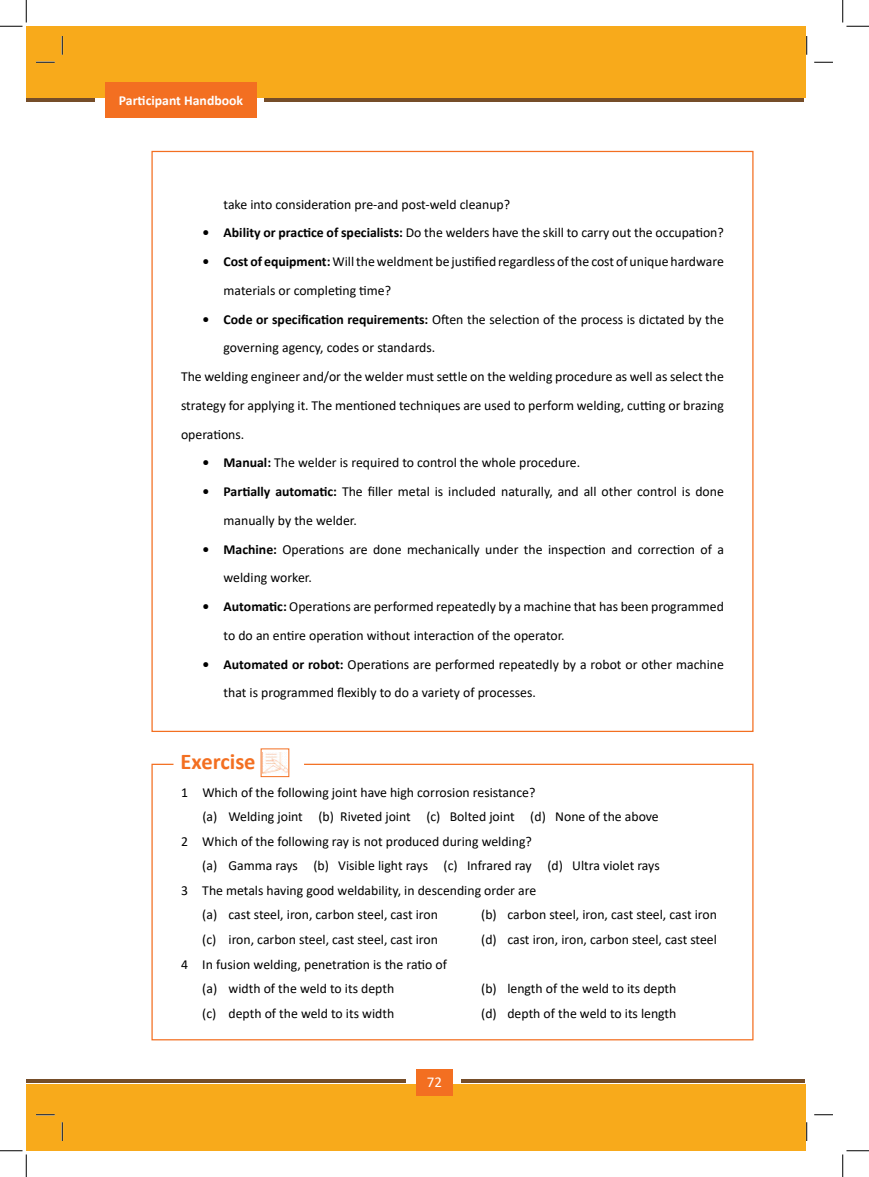
<style>
.page{position:relative;width:869px;height:1177px;background:#fff}
.page>*{position:absolute;margin:0;border:0;box-sizing:border-box;transform-origin:0 0}
.t1{font:700 22.5px "Calibri";color:#f36f21}
.t2{font:15px "Calibri";color:#fff}
.t3{font:13.75px/28.8px "Calibri";color:#000}
.t4{font:700 13.75px "Calibri";color:#fff}
.s1{font-weight:700}
</style>
<div class="page">
<img style="left:263px;top:752px;width:24px;height:21px">
<div style="left:26px;top:1084px;width:779px;height:67px;background:#f8aa1b"></div>
<hr style="left:26px;top:1079px;width:379px;height:3px;background:#754d29">
<div style="left:416px;top:1069px;width:36px;height:26px;background:#f36f21"></div>
<hr style="left:461px;top:1079px;width:343px;height:3px;background:#754d29">
<div style="left:26px;top:26px;width:779px;height:72px;background:#f8aa1b"></div>
<hr style="left:26px;top:98px;width:69px;height:4px;background:#754d29">
<div style="left:105px;top:82px;width:152px;height:36px;background:#f36f21"></div>
<hr style="left:265px;top:98px;width:539px;height:4px;background:#754d29">
<svg style="left:36px;top:61px;width:19px;height:2px"></svg>
<svg style="left:814px;top:61px;width:19px;height:2px"></svg>
<svg style="left:36px;top:1114px;width:19px;height:1px"></svg>
<svg style="left:814px;top:1114px;width:19px;height:1px"></svg>
<svg style="left:61px;top:36px;width:2px;height:19px"></svg>
<svg style="left:61px;top:1122px;width:2px;height:19px"></svg>
<svg style="left:806px;top:36px;width:1px;height:19px"></svg>
<svg style="left:806px;top:1122px;width:1px;height:19px"></svg>
<svg style="left:0;top:0;width:27px;height:27px"></svg>
<svg style="left:0;top:1150px;width:27px;height:27px"></svg>
<svg style="left:842px;top:0;width:27px;height:27px"></svg>
<svg style="left:842px;top:1150px;width:27px;height:27px"></svg>
<p class="t4" style="left:119px;top:91px;width:126px">Participant Handbook</p>
<p class="t3" style="left:224px;top:189px;width:288px">take into consideration pre-and post-weld cleanup?</p>
<p class="t3" style="left:202px;top:218px;width:523px"><span class="s1">• Ability or practice of specialists:</span> Do the welders have the skill to carry out the occupation?</p>
<p class="t3" style="left:224px;top:247px;width:502px;text-indent:-21px"><span class="s1">• Cost of equipment:</span> Will the weldment be justified regardless of the cost of unique hardware materials or completing time?</p>
<p class="t3" style="left:202px;top:304px;width:523px"><span class="s1">• Code or specification requirements:</span> Often the selection of the process is dictated by the</p>
<p class="t3" style="left:224px;top:333px;width:213px">governing agency, codes or standards.</p>
<p class="t3" style="left:181px;top:362px;width:544px">The welding engineer and/or the welder must settle on the welding procedure as well as select the</p>
<p class="t3" style="left:181px;top:390px;width:544px">strategy for applying it. The mentioned techniques are used to perform welding, cutting or brazing</p>
<p class="t3" style="left:181px;top:419px;width:65px">operations.</p>
<p class="t3" style="left:202px;top:448px;width:379px"><span class="s1">• Manual:</span> The welder is required to control the whole procedure.</p>
<p class="t3" style="left:224px;top:477px;width:502px;text-indent:-21px"><span class="s1">• Partially automatic:</span> The filler metal is included naturally, and all other control is done manually by the welder.</p>
<p class="t3" style="left:224px;top:534px;width:502px;text-indent:-21px"><span class="s1">• Machine:</span> Operations are done mechanically under the inspection and correction of a welding worker.</p>
<p class="t3" style="left:224px;top:592px;width:502px;text-indent:-21px"><span class="s1">• Automatic:</span> Operations are performed repeatedly by a machine that has been programmed to do an entire operation without interaction of the operator.</p>
<p class="t3" style="left:224px;top:649px;width:502px;text-indent:-21px"><span class="s1">• Automated or robot:</span> Operations are performed repeatedly by a robot or other machine that is programmed flexibly to do a variety of processes.</p>
<h1 class="t1" style="left:181px;top:746px;width:77px">Exercise</h1>
<p class="t3" style="left:181px;top:777px;width:356px">1 Which of the following joint have high corrosion resistance?</p>
<p class="t3" style="left:202px;top:802px;width:458px">(a) Welding joint (b) Riveted joint (c) Bolted joint (d) None of the above</p>
<p class="t3" style="left:181px;top:826px;width:352px">2 Which of the following ray is not produced during welding?</p>
<p class="t3" style="left:202px;top:851px;width:459px">(a) Gamma rays (b) Visible light rays (c) Infrared ray (d) Ultra violet rays</p>
<p class="t3" style="left:181px;top:876px;width:356px">3 The metals having good weldability, in descending order are</p>
<p class="t3" style="left:202px;top:900px;width:237px">(a) cast steel, iron, carbon steel, cast iron</p>
<p class="t3" style="left:481px;top:900px;width:237px">(b) carbon steel, iron, cast steel, cast iron</p>
<p class="t3" style="left:202px;top:925px;width:237px">(c) iron, carbon steel, cast steel, cast iron</p>
<p class="t3" style="left:481px;top:925px;width:237px">(d) cast iron, iron, carbon steel, cast steel</p>
<p class="t3" style="left:202px;top:951px;width:246px;line-height:24.6px;text-indent:-21px">4 In fusion welding, penetration is the ratio of (a) width of the weld to its depth</p>
<p class="t3" style="left:481px;top:974px;width:197px">(b) length of the weld to its depth</p>
<p class="t3" style="left:202px;top:998px;width:193px">(c) depth of the weld to its width</p>
<p class="t3" style="left:481px;top:998px;width:197px">(d) depth of the weld to its length</p>
<p class="t2" style="left:427px;top:1071px;width:17px">72</p>
</div>
